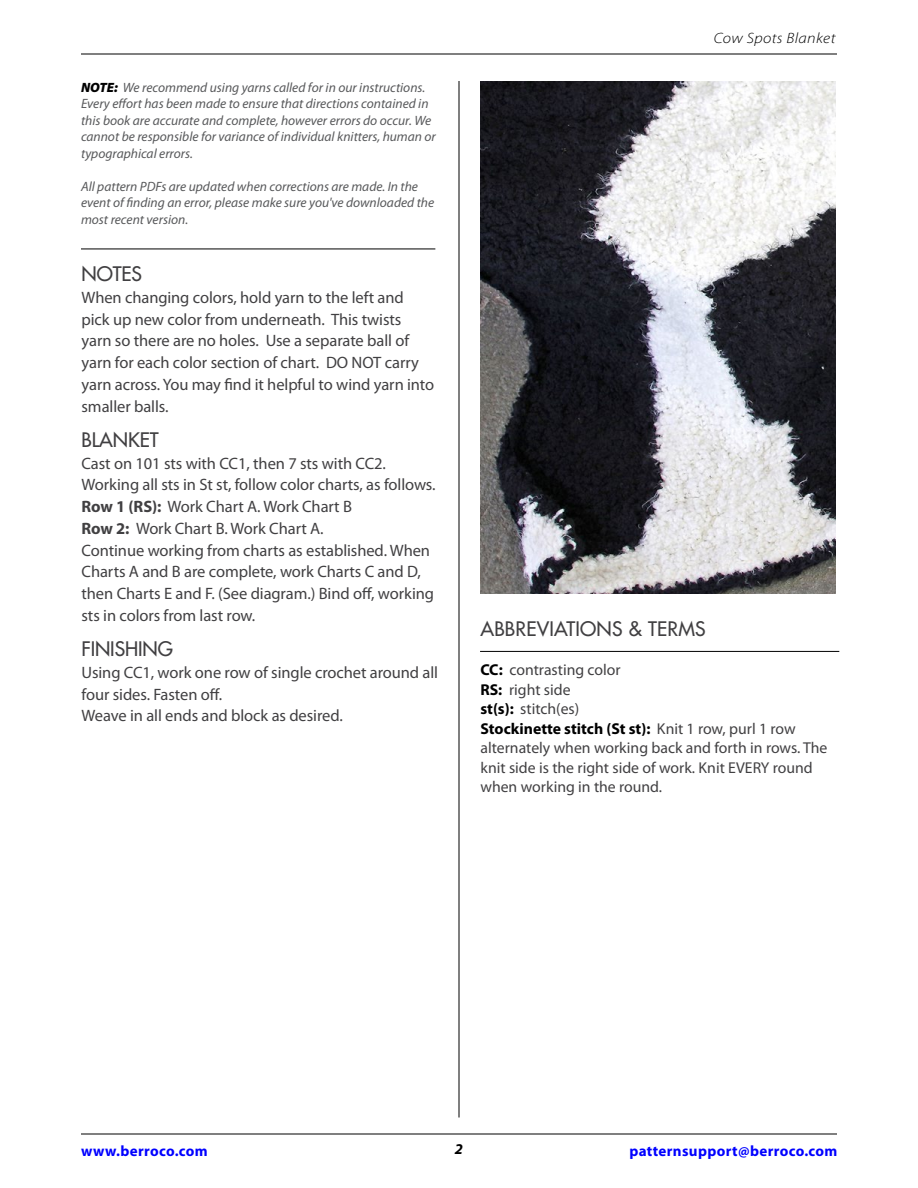
<style>
.page{position:relative;width:918px;height:1188px;background:#fff}
.page>*{position:absolute;margin:0;border:0;box-sizing:border-box;transform-origin:0 0}
.t1{font:19.5px "Futura";letter-spacing:-.005em;color:#414042}
.t2{font:16.5px/21.8px "Myriad Pro";letter-spacing:-.005em;color:#414042}
.t3{font:15.75px/19.5px "Myriad Pro";color:#414042}
.t4{font:700 15px "Myriad Pro";letter-spacing:.025em;color:#00f}
.t5{font:italic 300 15px "Myriad Pro";letter-spacing:.025em;color:#000;scale:1.1 1}
.t6{font:italic 700 15px "Myriad Pro";color:#000}
.t7{font:italic 13.5px/16.5px "Myriad Pro";color:#58595b}
.s1{font-weight:900;color:#000}
.s2{font-weight:700}
.s3{font-weight:700;color:#000}
</style>
<div class="page">
<hr style="left:480px;top:651px;width:359px;height:1px;background:#000">
<hr style="left:81px;top:1134px;width:756px;height:1px;background:#000">
<hr style="left:81px;top:54px;width:756px;height:1px;background:#000">
<hr style="left:459px;top:81px;width:1px;height:1037px;background:#000">
<img style="left:480px;top:82px;width:356px;height:512px">
<hr style="left:81px;top:249px;width:354px;height:1px;background:#000">
<p class="t7" style="left:81px;top:79px;width:356px"><span class="s1">NOTE:</span> We recommend using yarns called for in our instructions.<br>Every effort has been made to ensure that directions contained in this book are accurate and complete, however errors do occur. We cannot be responsible for variance of individual knitters, human or typographical errors.</p>
<p class="t7" style="left:81px;top:178px;width:355px">All pattern PDFs are updated when corrections are made. In the event of finding an error, please make sure you've downloaded the most recent version.</p>
<p class="t1" style="left:82px;top:261px;width:62px">NOTES</p>
<p class="t2" style="left:82px;top:286px;width:354px">When changing colors, hold yarn to the left and pick up new color from underneath. This twists yarn so there are no holes. Use a separate ball of yarn for each color section of chart. DO NOT carry yarn across. You may find it helpful to wind yarn into smaller balls.</p>
<p class="t1" style="left:82px;top:427px;width:79px">BLANKET</p>
<p class="t2" style="left:82px;top:452px;width:356px">Cast on 101 sts with CC1, then 7 sts with CC2.<br>Working all sts in St st, follow color charts, as follows.<br><span class="s2">Row 1 (RS):</span> Work Chart A. Work Chart B<br><span class="s2">Row 2:</span> Work Chart B. Work Chart A.<br>Continue working from charts as established. When Charts A and B are complete, work Charts C and D, then Charts E and F. (See diagram.) Bind off, working sts in colors from last row.</p>
<p class="t1" style="left:82px;top:636px;width:93px">FINISHING</p>
<p class="t2" style="left:82px;top:661px;width:358px">Using CC1, work one row of single crochet around all four sides. Fasten off.<br>Weave in all ends and block as desired.</p>
<p class="t5" style="left:714px;top:29px;width:112px">Cow Spots Blanket</p>
<p class="t1" style="left:480px;top:617px;width:227px">ABBREVIATIONS &amp; TERMS</p>
<p class="t3" style="left:480px;top:660px;width:349px"><span class="s3">CC:</span> contrasting color<br><span class="s3">RS:</span> right side<br><span class="s3">st(s):</span> stitch(es)<br><span class="s3">Stockinette stitch (St st):</span> Knit 1 row, purl 1 row alternately when working back and forth in rows. The knit side is the right side of work. Knit EVERY round when working in the round.</p>
<p class="t6" style="left:455px;top:1139px;width:10px">2</p>
<p class="t4" style="left:81px;top:1141px;width:128px">www.berroco.com</p>
<p class="t4" style="left:629px;top:1141px;width:210px">patternsupport@berroco.com</p>
</div>
